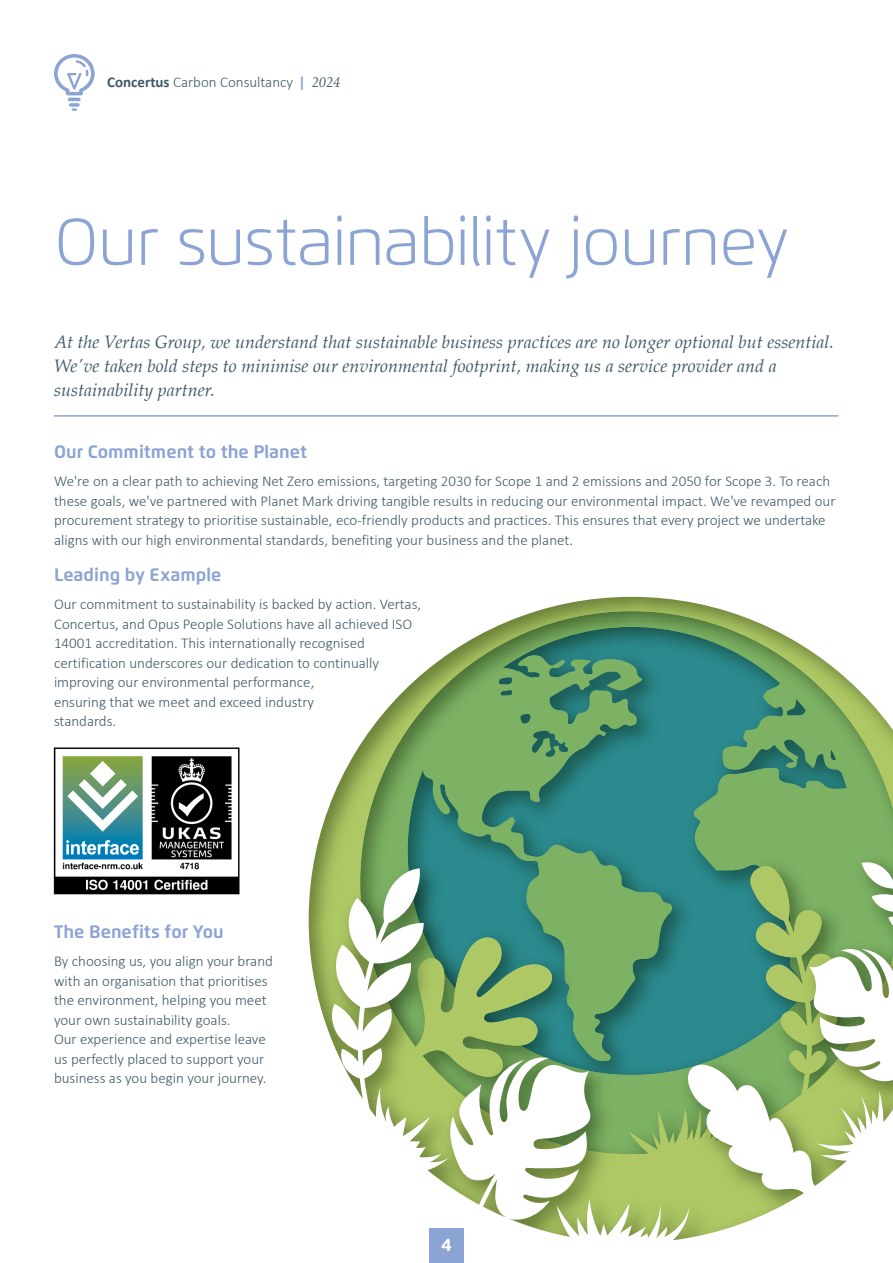
<style>
.page{position:relative;width:893px;height:1263px;background:#fff}
.page>*{position:absolute;margin:0;border:0;box-sizing:border-box;transform-origin:0 0}
.t1{font:300 66px "Flexo";letter-spacing:-.02em;color:#8ba4d4}
.t2{font:italic 18px/24px "Palatino";color:#405968}
.t3{font:700 18px "Flexo";color:#8ba4d4}
.t4{font:700 18px "Flexo";color:#fff}
.t5{font:300 15px/19.5px "Calibri";color:#405968}
.s1{font-weight:700}
.s2{font-weight:700;color:#8ba4d4}
.s3{font-family:"Palatino";font-weight:400;font-style:italic;font-size:14.25px}
</style>
<div class="page">
<svg style="left:308px;top:415px;width:585px;height:848px"></svg>
<div style="left:429px;top:1229px;width:34px;height:34px;background:#8ba4d4"></div>
<svg style="left:69px;top:103px;width:11px;height:4px"></svg>
<svg style="left:72px;top:108px;width:5px;height:3px"></svg>
<svg style="left:54px;top:54px;width:41px;height:47px"></svg>
<img style="left:53px;top:747px;width:187px;height:148px">
<hr style="left:54px;top:415px;width:784px;height:2px;background:#8ba4d4">
<p class="t5" style="left:107px;top:72px;width:235px"><span class="s1">Concertus</span> Carbon Consultancy <span class="s2">|</span> <span class="s3">2024</span></p>
<h1 class="t1" style="left:54px;top:202px;width:737px">Our sustainability journey</h1>
<p class="t2" style="left:54px;top:330px;width:781px">At the Vertas Group, we understand that sustainable business practices are no longer optional but essential.<br>We've taken bold steps to minimise our environmental footprint, making us a service provider and a sustainability partner.</p>
<p class="t3" style="left:54px;top:441px;width:255px">Our Commitment to the Planet</p>
<p class="t5" style="left:54px;top:471px;width:783px">We're on a clear path to achieving Net Zero emissions, targeting 2030 for Scope 1 and 2 emissions and 2050 for Scope 3. To reach these goals, we've partnered with Planet Mark driving tangible results in reducing our environmental impact. We've revamped our procurement strategy to prioritise sustainable, eco-friendly products and practices. This ensures that every project we undertake aligns with our high environmental standards, benefiting your business and the planet.</p>
<p class="t3" style="left:54px;top:564px;width:169px">Leading by Example</p>
<p class="t5" style="left:54px;top:594px;width:369px">Our commitment to sustainability is backed by action. Vertas, Concertus, and Opus People Solutions have all achieved ISO 14001 accreditation. This internationally recognised certification underscores our dedication to continually improving our environmental performance,<br>ensuring that we meet and exceed industry<br>standards.</p>
<p class="t3" style="left:54px;top:921px;width:171px">The Benefits for You</p>
<p class="t5" style="left:54px;top:951px;width:220px">By choosing us, you align your brand with an organisation that prioritises the environment, helping you meet your own sustainability goals.<br>Our experience and expertise leave us perfectly placed to support your business as you begin your journey.</p>
<p class="t4" style="left:441px;top:1234px;width:12px">4</p>
</div>
